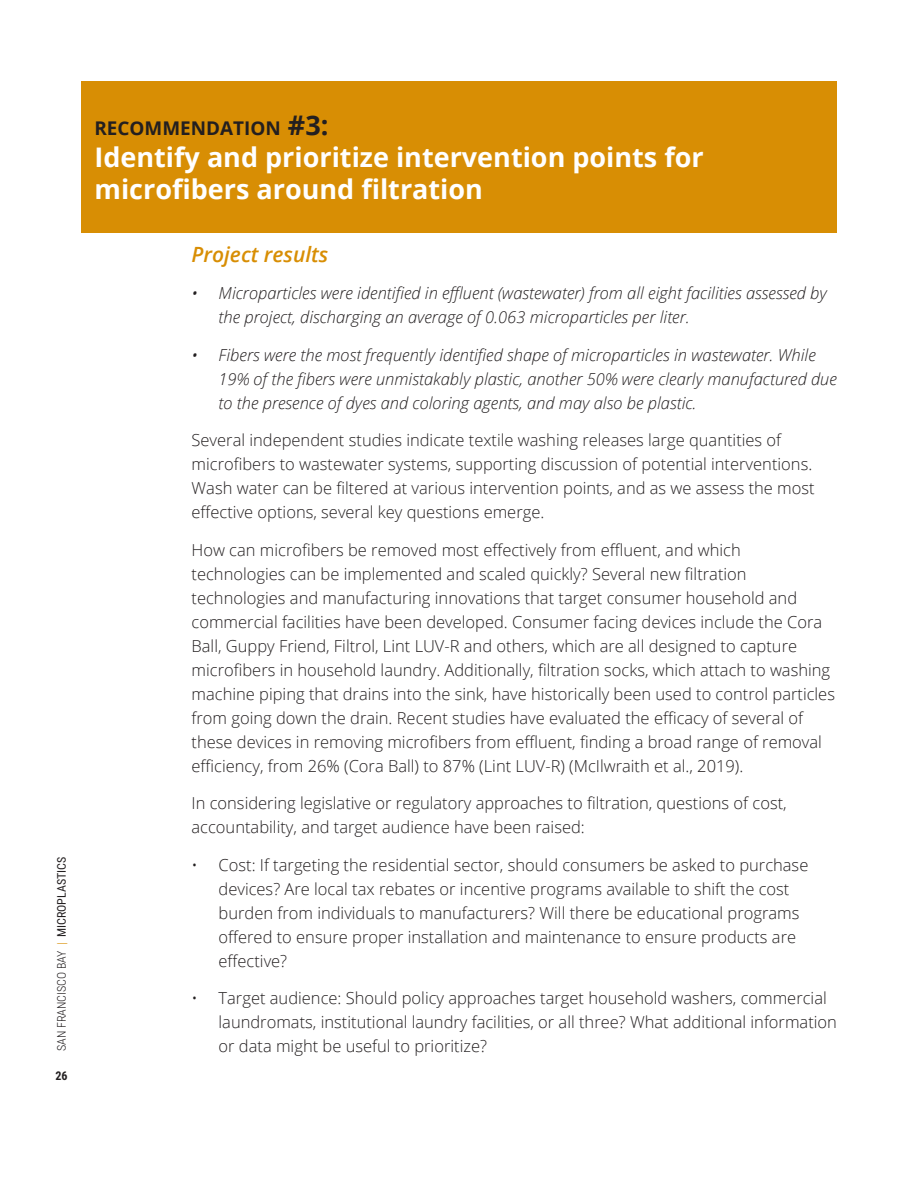
<style>
.page{position:relative;width:918px;height:1188px;background:#fff}
.page>*{position:absolute;margin:0;border:0;box-sizing:border-box;transform-origin:0 0}
.H1__Header_1__MMP{font:700 27px/32.4px "Open Sans";color:#fff}
.H2__Header_2__MMP{font:italic 600 21px "Open Sans";color:#d88e04}
.H1__Header_1__MMP-2{font:700 18.9px "Open Sans";color:#231f20}
.BT__Body_Text__MMP{font:300 16.5px/24px "Open Sans";color:#231f20}
.t1{font:italic 300 16.5px/24px "Open Sans";color:#231f20}
.t2{font:300 12px "Roboto Condensed";color:#231f20}
.t3{font:700 12px "Roboto Condensed";color:#231f20}
.s1{color:#d88e04}
.s2{font-weight:400}
.s3{font-size:27px}
</style>
<div class="page">
<div style="left:81px;top:81px;width:756px;height:151px;background:#d88e04"></div>
<p class="t2" style="left:53px;top:1051px;width:196px;rotate:-90deg">SAN FRANCISCO BAY <span class="s1">|</span> <span class="s2">MICROPLASTICS</span></p>
<p class="t3" style="left:55px;top:1067px;width:14px">26</p>
<p class="H1__Header_1__MMP-2" style="left:94px;top:114px;width:235px">RECOMMENDATION <span class="s3">#3:</span></p>
<p class="H1__Header_1__MMP" style="left:94px;top:140px;width:611px">Identify and prioritize intervention points for microfibers around filtration</p>
<p class="H2__Header_2__MMP" style="left:192px;top:240px;width:138px">Project results</p>
<p class="t1" style="left:219px;top:281px;width:610px;text-indent:-27px">• Microparticles were identified in effluent (wastewater) from all eight facilities assessed by the project, discharging an average of 0.063 microparticles per liter.</p>
<p class="t1" style="left:219px;top:342px;width:620px;text-indent:-27px">• Fibers were the most frequently identified shape of microparticles in wastewater. While<br>19% of the fibers were unmistakably plastic, another 50% were clearly manufactured due to the presence of dyes and coloring agents, and may also be plastic.</p>
<p class="BT__Body_Text__MMP" style="left:192px;top:428px;width:625px">Several independent studies indicate textile washing releases large quantities of microfibers to wastewater systems, supporting discussion of potential interventions.<br>Wash water can be filtered at various intervention points, and as we assess the most effective options, several key questions emerge.</p>
<p class="BT__Body_Text__MMP" style="left:192px;top:537px;width:645px">How can microfibers be removed most effectively from effluent, and which technologies can be implemented and scaled quickly? Several new filtration technologies and manufacturing innovations that target consumer household and commercial facilities have been developed. Consumer facing devices include the Cora Ball, Guppy Friend, Filtrol, Lint LUV-R and others, which are all designed to capture microfibers in household laundry. Additionally, filtration socks, which attach to washing machine piping that drains into the sink, have historically been used to control particles from going down the drain. Recent studies have evaluated the efficacy of several of these devices in removing microfibers from effluent, finding a broad range of removal efficiency, from 26% (Cora Ball) to 87% (Lint LUV-R) (McIlwraith et al., 2019).</p>
<p class="BT__Body_Text__MMP" style="left:192px;top:791px;width:597px">In considering legislative or regulatory approaches to filtration, questions of cost, accountability, and target audience have been raised:</p>
<p class="BT__Body_Text__MMP" style="left:219px;top:852px;width:591px;text-indent:-27px">• Cost: If targeting the residential sector, should consumers be asked to purchase devices? Are local tax rebates or incentive programs available to shift the cost burden from individuals to manufacturers? Will there be educational programs offered to ensure proper installation and maintenance to ensure products are effective?</p>
<p class="BT__Body_Text__MMP" style="left:219px;top:986px;width:620px;text-indent:-27px">• Target audience: Should policy approaches target household washers, commercial laundromats, institutional laundry facilities, or all three? What additional information or data might be useful to prioritize?</p>
</div>
